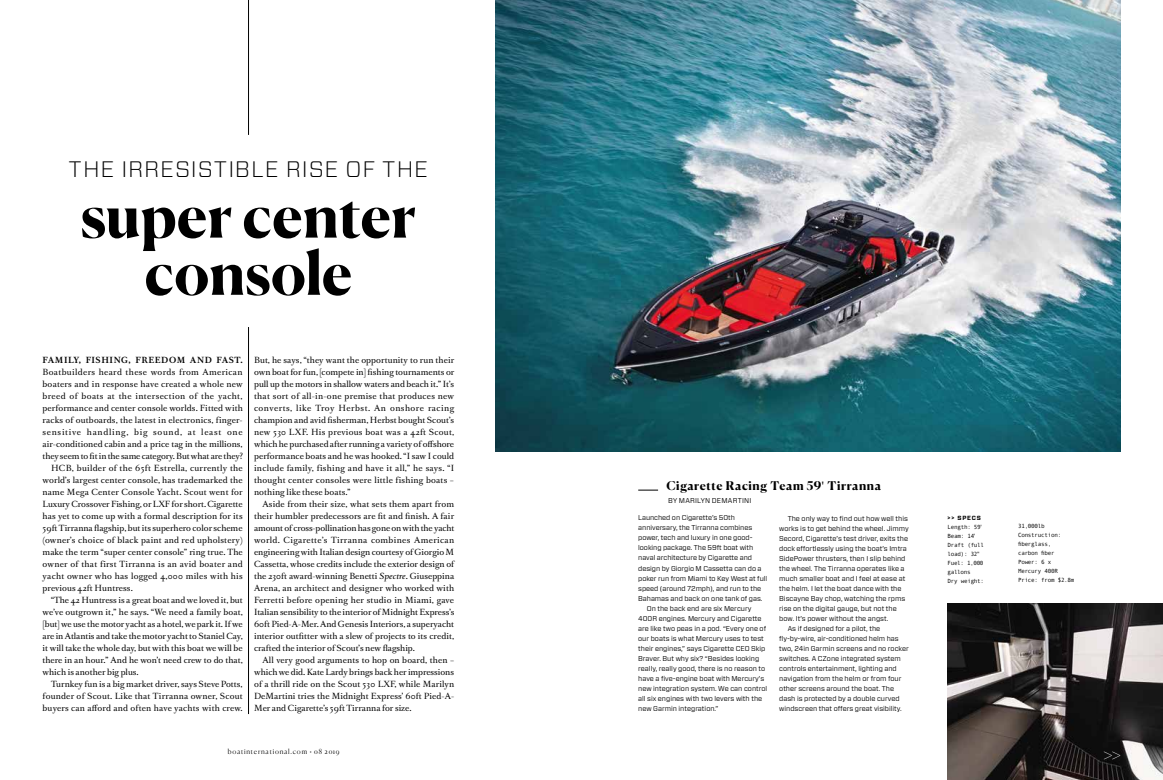
<style>
.page{position:relative;width:1163px;height:780px;background:#fff}
.page>*{position:absolute;margin:0;border:0;box-sizing:border-box;transform-origin:0 0}
.t1{font:700 59.7px/57.2px "Canela";color:#000;text-align:center}
.t2{font:300 22.4px "Forza";letter-spacing:.035em;color:#000}
.t3{font:300 18px "Canela";color:#fff}
.t4{font:700 12px "Canela";letter-spacing:.045em;color:#000}
.t5{font:8px/12px "Romain BP Text";letter-spacing:.01em;color:#000;text-align:justify}
.t6{font:8px "Romain BP Text";letter-spacing:.03em;color:#000}
.t7{font:8px "Romain BP Text";letter-spacing:-.01em;color:#000}
.t8{font:8px "Romain BP Text";letter-spacing:.035em;color:#000}
.t9{font:8px "Romain BP Text";letter-spacing:.045em;color:#000}
.t10{font:8px "Romain BP Text";letter-spacing:.04em;color:#000}
.t11{font:8px "Romain BP Text";letter-spacing:.085em;color:#000}
.t12{font:700 8px "Romain BP Text";letter-spacing:.07em;color:#000}
.t13{font:7px "Forza";color:#000}
.t14{font:300 7px "Canela";letter-spacing:.11em;color:#000}
.t15{font:7px "Forza";letter-spacing:.035em;color:#000}
.t16{font:6px/9px "Andale Mono";letter-spacing:-.05em;color:#000}
.t17{font:700 6px "Forza";letter-spacing:.14em;color:#000}
.s1{font-style:italic}
.s2{font-family:"Forza";font-weight:400}
.s3{font-family:"Forza"}
</style>
<div class="page">
<hr style="left:248px;top:0;width:1px;height:135px;background:#000">
<hr style="left:248px;top:327px;width:1px;height:387px;background:#000">
<img style="left:495px;top:0;width:625px;height:452px">
<img style="left:947px;top:603px;width:215px;height:177px">
<svg style="left:638px;top:490px;width:20px;height:1px"></svg>
<h2 class="t2" style="left:69px;top:153px;width:360px">THE IRRESISTIBLE RISE OF THE</h2>
<h1 class="t1" style="left:81px;top:182px;width:337px">super center console</h1>
<p class="t12" style="left:43px;top:353px;width:202px">FAMILY, FISHING, FREEDOM AND FAST.</p>
<p class="t10" style="left:43px;top:365px;width:201px">Boatbuilders heard these words from American</p>
<p class="t5" style="left:43px;top:377px;width:202px">boaters and in response have created a whole new</p>
<p class="t9" style="left:43px;top:389px;width:201px">breed of boats at the intersection of the yacht,</p>
<p class="t5" style="left:43px;top:401px;width:202px">performance and center console worlds. Fitted with</p>
<p class="t5" style="left:43px;top:413px;width:202px">racks of outboards, the latest in electronics, finger-</p>
<p class="t11" style="left:43px;top:425px;width:202px">sensitive handling, big sound, at least one</p>
<p class="t5" style="left:43px;top:437px;width:201px">air-conditioned cabin and a price tag in the millions,</p>
<p class="t7" style="left:43px;top:449px;width:202px">they seem to fit in the same category. But what are they?</p>
<p class="t8" style="left:51px;top:461px;width:193px">HCB, builder of the 65ft Estrella, currently the</p>
<p class="t5" style="left:43px;top:473px;width:201px">world’s largest center console, has trademarked the</p>
<p class="t5" style="left:43px;top:485px;width:202px">name Mega Center Console Yacht. Scout went for</p>
<p class="t5" style="left:43px;top:497px;width:202px">Luxury Crossover Fishing, or LXF for short. Cigarette</p>
<p class="t5" style="left:43px;top:509px;width:202px">has yet to come up with a formal description for its</p>
<p class="t5" style="left:43px;top:521px;width:201px">59ft Tirranna flagship, but its superhero color scheme</p>
<p class="t5" style="left:43px;top:533px;width:202px">(owner’s choice of black paint and red upholstery)</p>
<p class="t5" style="left:43px;top:545px;width:202px">make the term “super center console” ring true. The</p>
<p class="t6" style="left:43px;top:557px;width:202px">owner of that first Tirranna is an avid boater and</p>
<p class="t6" style="left:43px;top:569px;width:202px">yacht owner who has logged 4,000 miles with his</p>
<p class="t5" style="left:43px;top:581px;width:92px">previous 42ft Huntress.</p>
<p class="t5" style="left:51px;top:593px;width:193px">“The 42 Huntress is a great boat and we loved it, but</p>
<p class="t5" style="left:43px;top:605px;width:202px">we’ve outgrown it,” he says. “We need a family boat,</p>
<p class="t5" style="left:43px;top:617px;width:202px">[but] we use the motor yacht as a hotel, we park it. If we</p>
<p class="t5" style="left:43px;top:629px;width:202px">are in Atlantis and take the motor yacht to Staniel Cay,</p>
<p class="t5" style="left:43px;top:641px;width:202px">it will take the whole day, but with this boat we will be</p>
<p class="t5" style="left:43px;top:653px;width:202px">there in an hour.” And he won’t need crew to do that,</p>
<p class="t5" style="left:43px;top:665px;width:98px">which is another big plus.</p>
<p class="t5" style="left:51px;top:677px;width:193px">Turnkey fun is a big market driver, says Steve Potts,</p>
<p class="t5" style="left:43px;top:689px;width:202px">founder of Scout. Like that Tirranna owner, Scout</p>
<p class="t5" style="left:43px;top:701px;width:202px">buyers can afford and often have yachts with crew.</p>
<p class="t5" style="left:254px;top:353px;width:202px">But, he says, “they want the opportunity to run their own boat for fun, [compete in] fishing tournaments or pull up the motors in shallow waters and beach it.” It’s that sort of all-in-one premise that produces new converts, like Troy Herbst. An onshore racing champion and avid fisherman, Herbst bought Scout’s new 530 LXF. His previous boat was a 42ft Scout, which he purchased after running a variety of offshore performance boats and he was hooked. “I saw I could include family, fishing and have it all,” he says. “I thought center consoles were little fishing boats – nothing like these boats.”</p>
<p class="t5" style="left:254px;top:497px;width:202px;text-indent:9px">Aside from their size, what sets them apart from their humbler predecessors are fit and finish. A fair amount of cross-pollination has gone on with the yacht world. Cigarette’s Tirranna combines American engineering with Italian design courtesy of Giorgio M Cassetta, whose credits include the exterior design of the 230ft award-winning Benetti <span class="s1">Spectre</span>. Giuseppina Arena, an architect and designer who worked with Ferretti before opening her studio in Miami, gave Italian sensibility to the interior of Midnight Express’s 60ft Pied-A-Mer. And Genesis Interiors, a superyacht interior outfitter with a slew of projects to its credit, crafted the interior of Scout’s new flagship.</p>
<p class="t5" style="left:254px;top:653px;width:202px;text-indent:9px">All very good arguments to hop on board, then – which we did. Kate Lardy brings back her impressions of a thrill ride on the Scout 530 LXF, while Marilyn DeMartini tries the Midnight Express’ 60ft Pied-A-Mer and Cigarette’s 59ft Tirranna for size.</p>
<p class="t14" style="left:228px;top:745px;width:113px">boatinternational.com • 08 2019</p>
<h3 class="t4" style="left:666px;top:476px;width:216px">Cigarette Racing Team 59<span class="s2">'</span> Tirranna</h3>
<p class="t15" style="left:668px;top:496px;width:85px">BY MARILYN DEMARTINI</p>
<p class="t13" style="left:638px;top:513px;width:98px">Launched on Cigarette’s 50th</p>
<p class="t13" style="left:638px;top:523px;width:115px">anniversary, the Tirranna combines</p>
<p class="t13" style="left:638px;top:533px;width:116px">power, tech and luxury in one good-</p>
<p class="t13" style="left:638px;top:543px;width:117px">looking package. The 59ft boat with</p>
<p class="t13" style="left:638px;top:553px;width:115px">naval architecture by Cigarette and</p>
<p class="t13" style="left:638px;top:563px;width:125px">design by Giorgio M Cassetta can do a</p>
<p class="t13" style="left:638px;top:573px;width:130px">poker run from Miami to Key West at full</p>
<p class="t13" style="left:638px;top:583px;width:125px">speed (around 72mph), and run to the</p>
<p class="t13" style="left:638px;top:593px;width:126px">Bahamas and back on one tank of gas.</p>
<p class="t13" style="left:646px;top:603px;width:106px">On the back end are six Mercury</p>
<p class="t13" style="left:638px;top:613px;width:125px">400R engines. Mercury and Cigarette</p>
<p class="t13" style="left:638px;top:623px;width:129px">are like two peas in a pod. “Every one of</p>
<p class="t13" style="left:638px;top:633px;width:127px">our boats is what Mercury uses to test</p>
<p class="t13" style="left:638px;top:643px;width:129px">their engines,” says Cigarette CEO Skip</p>
<p class="t13" style="left:638px;top:653px;width:123px">Braver. But why six? “Besides looking</p>
<p class="t13" style="left:638px;top:663px;width:128px">really, really good, there is no reason to</p>
<p class="t13" style="left:638px;top:673px;width:127px">have a five-engine boat with Mercury’s</p>
<p class="t13" style="left:638px;top:683px;width:130px">new integration system. We can control</p>
<p class="t13" style="left:638px;top:693px;width:125px">all six engines with two levers with the</p>
<p class="t13" style="left:638px;top:703px;width:82px">new Garmin integration.”</p>
<p class="t13" style="left:787px;top:513px;width:122px">The only way to find out how well this</p>
<p class="t13" style="left:779px;top:523px;width:131px">works is to get behind the wheel. Jimmy</p>
<p class="t13" style="left:779px;top:533px;width:130px">Secord, Cigarette’s test driver, exits the</p>
<p class="t13" style="left:779px;top:543px;width:129px">dock effortlessly using the boat’s Imtra</p>
<p class="t13" style="left:779px;top:553px;width:128px">SidePower thrusters, then I slip behind</p>
<p class="t13" style="left:779px;top:563px;width:127px">the wheel. The Tirranna operates like a</p>
<p class="t13" style="left:779px;top:573px;width:128px">much smaller boat and I feel at ease at</p>
<p class="t13" style="left:779px;top:583px;width:124px">the helm. I let the boat dance with the</p>
<p class="t13" style="left:779px;top:593px;width:128px">Biscayne Bay chop, watching the rpms</p>
<p class="t13" style="left:779px;top:603px;width:119px">rise on the digital gauge, but not the</p>
<p class="t13" style="left:779px;top:613px;width:110px">bow. It’s power without the angst.</p>
<p class="t13" style="left:787px;top:623px;width:94px">As if designed for a pilot, the</p>
<p class="t13" style="left:779px;top:633px;width:121px">fly-by-wire, air-conditioned helm has</p>
<p class="t13" style="left:779px;top:643px;width:131px">two, 24in Garmin screens and no rocker</p>
<p class="t13" style="left:779px;top:653px;width:123px">switches. A CZone integrated system</p>
<p class="t13" style="left:779px;top:663px;width:119px">controls entertainment, lighting and</p>
<p class="t13" style="left:779px;top:673px;width:124px">navigation from the helm or from four</p>
<p class="t13" style="left:779px;top:683px;width:116px">other screens around the boat. The</p>
<p class="t13" style="left:779px;top:693px;width:122px">dash is protected by a double curved</p>
<p class="t13" style="left:779px;top:703px;width:124px">windscreen that offers great visibility.</p>
<p class="t17" style="left:947px;top:513px;width:35px">&gt;&gt; SPECS</p>
<p class="t16" style="left:947px;top:522px;width:38px">Length: 59<span class="s3">'<br></span>Beam: 14<span class="s3">'<br></span>Draft (full load): 32<span class="s3">"<br></span>Fuel: 1,000 gallons<br>Dry weight:</p>
<p class="t16" style="left:1017px;top:521px;width:58px">31,000lb<br>Construction: fiberglass,<br>carbon fiber<br>Power: 6 x<br>Mercury 400R<br>Price: from $2.8m</p>
<h3 class="t3" style="left:1103px;top:740px;width:19px">&gt;&gt;</h3>
</div>
